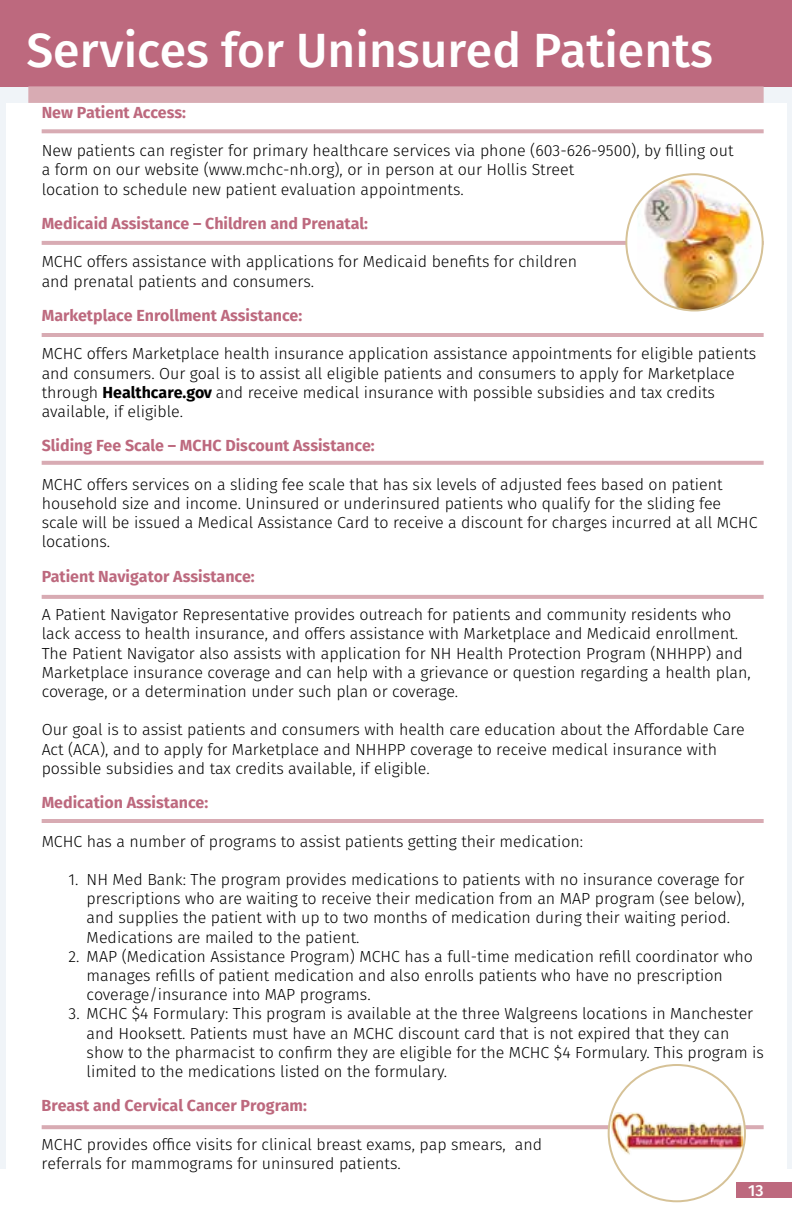
<style>
.page{position:relative;width:792px;height:1224px;background:#fff}
.page>*{position:absolute;margin:0;border:0;box-sizing:border-box;transform-origin:0 0}
.t1{font:500 48px "Fira Sans";color:#fff}
.t2{font:300 16px/19.2px "Fira Sans";color:#000}
.t3{font:700 16px "Fira Sans";color:#bd697e}
.t4{font:500 16px "Fira Sans";color:#fff}
.s1{font-weight:700}
</style>
<div class="page">
<div style="left:736px;top:1182px;width:56px;height:16px;background:#bd697e"></div>
<div style="left:0;top:0;width:792px;height:86px;background:#bd697e"></div>
<div style="left:28px;top:86px;width:736px;height:17px;background:#d8abb3"></div>
<svg style="left:42px;top:129px;width:722px;height:4px;background:#dab1b8"></svg>
<hr style="left:42px;top:241px;width:722px;height:4px;background:#d8abb3">
<hr style="left:42px;top:333px;width:722px;height:4px;background:#d8abb3">
<svg style="left:42px;top:461px;width:722px;height:4px;background:#d9afb6"></svg>
<hr style="left:42px;top:595px;width:722px;height:4px;background:#d8abb3">
<hr style="left:42px;top:819px;width:722px;height:4px;background:#d8abb3">
<svg style="left:42px;top:1125px;width:722px;height:4px;background:#d9afb6"></svg>
<svg style="left:626px;top:174px;width:137px;height:136px"></svg>
<img style="left:637px;top:174px;width:123px;height:136px">
<img style="left:610px;top:1111px;width:133px;height:45px">
<h1 class="t1" style="left:26px;top:12px;width:688px">Services for Uninsured Patients</h1>
<p class="t3" style="left:42px;top:99px;width:146px">New Patient Access:</p>
<p class="t2" style="left:42px;top:141px;width:693px">New patients can register for primary healthcare services via phone (603-626-9500), by filling out a form on our website (www.mchc-nh.org), or in person at our Hollis Street<br>location to schedule new patient evaluation appointments.</p>
<p class="t3" style="left:42px;top:210px;width:328px">Medicaid Assistance – Children and Prenatal:</p>
<p class="t2" style="left:42px;top:252px;width:537px">MCHC offers assistance with applications for Medicaid benefits for children and prenatal patients and consumers.</p>
<p class="t3" style="left:42px;top:302px;width:262px">Marketplace Enrollment Assistance:</p>
<p class="t2" style="left:42px;top:344px;width:716px">MCHC offers Marketplace health insurance application assistance appointments for eligible patients and consumers. Our goal is to assist all eligible patients and consumers to apply for Marketplace through <span class="s1">Healthcare.gov</span> and receive medical insurance with possible subsidies and tax credits available, if eligible.</p>
<p class="t3" style="left:42px;top:432px;width:335px">Sliding Fee Scale – MCHC Discount Assistance:</p>
<p class="t2" style="left:42px;top:475px;width:717px">MCHC offers services on a sliding fee scale that has six levels of adjusted fees based on patient household size and income. Uninsured or underinsured patients who qualify for the sliding fee scale will be issued a Medical Assistance Card to receive a discount for charges incurred at all MCHC locations.</p>
<p class="t3" style="left:42px;top:563px;width:215px">Patient Navigator Assistance:</p>
<p class="t2" style="left:42px;top:605px;width:711px">A Patient Navigator Representative provides outreach for patients and community residents who lack access to health insurance, and offers assistance with Marketplace and Medicaid enrollment.<br>The Patient Navigator also assists with application for NH Health Protection Program (NHHPP) and Marketplace insurance coverage and can help with a grievance or question regarding a health plan, coverage, or a determination under such plan or coverage.</p>
<p class="t2" style="left:42px;top:720px;width:705px">Our goal is to assist patients and consumers with health care education about the Affordable Care<br>Act (ACA), and to apply for Marketplace and NHHPP coverage to receive medical insurance with possible subsidies and tax credits available, if eligible.</p>
<p class="t3" style="left:42px;top:789px;width:168px">Medication Assistance:</p>
<p class="t2" style="left:42px;top:831px;width:543px">MCHC has a number of programs to assist patients getting their medication:</p>
<p class="t2" style="left:87px;top:870px;width:660px;text-indent:-18px">1. NH Med Bank: The program provides medications to patients with no insurance coverage for prescriptions who are waiting to receive their medication from an MAP program (see below), and supplies the patient with up to two months of medication during their waiting period.<br>Medications are mailed to the patient.</p>
<p class="t2" style="left:87px;top:947px;width:668px;text-indent:-18px">2. MAP (Medication Assistance Program) MCHC has a full-time medication refill coordinator who manages refills of patient medication and also enrolls patients who have no prescription coverage/insurance into MAP programs.</p>
<p class="t2" style="left:87px;top:1004px;width:679px;text-indent:-18px">3. MCHC $4 Formulary: This program is available at the three Walgreens locations in Manchester and Hooksett. Patients must have an MCHC discount card that is not expired that they can show to the pharmacist to confirm they are eligible for the MCHC $4 Formulary. This program is limited to the medications listed on the formulary.</p>
<p class="t3" style="left:42px;top:1092px;width:267px">Breast and Cervical Cancer Program:</p>
<p class="t2" style="left:42px;top:1135px;width:502px">MCHC provides office visits for clinical breast exams, pap smears, and referrals for mammograms for uninsured patients.</p>
<p class="t4" style="left:748px;top:1177px;width:17px">13</p>
</div>
